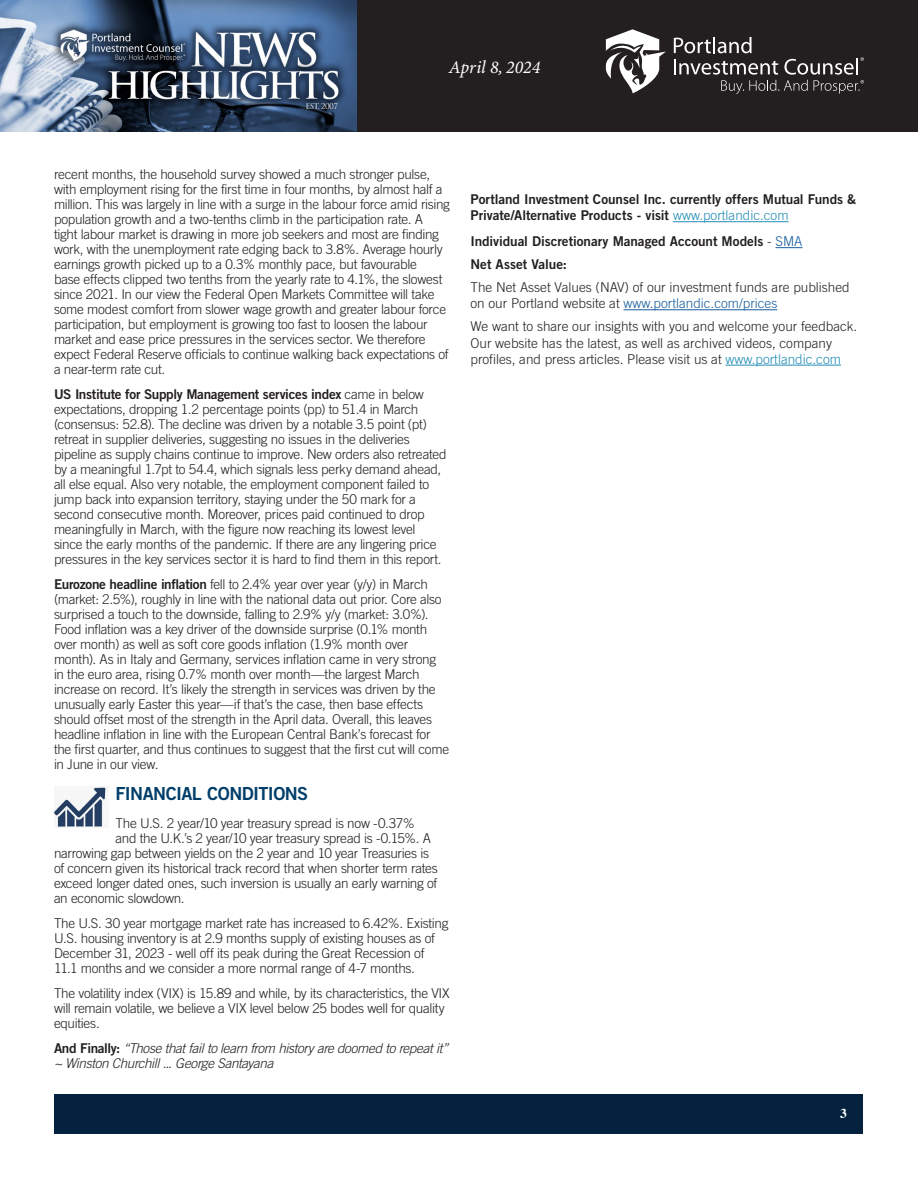
<style>
.page{position:relative;width:918px;height:1188px;background:#fff}
.page>*{position:absolute;margin:0;border:0;box-sizing:border-box;transform-origin:0 0}
.Article_-_Body{font:18px "Trade Gothic Bold Two";letter-spacing:-.03em;color:#003e69}
.t1{font:italic 18px "Minion Variable Concept";color:#fff}
.Article_-_Body-2{font:300 13.5px/15px "Trade Gothic";letter-spacing:-.02em;color:#231f20}
.Article_-_Body-3{font:300 13.5px/16.2px "Trade Gothic";color:#231f20}
.Article_-_Body-4{font:13.5px/16.2px "Trade Gothic Bold Two";letter-spacing:-.005em;color:#231f20}
.Article_-_Body-5{font:italic 300 13.5px/15px "Trade Gothic";letter-spacing:-.03em;color:#231f20}
.t2{font:700 13.5px "Times";color:#fff}
.s1{font-family:"Trade Gothic Bold Two";font-weight:400}
.s2{font-family:"Trade Gothic Bold Two";font-weight:400;font-style:normal}
.s3{font-family:"Trade Gothic";font-weight:300;color:#218cb6}
.s4{font-family:"Trade Gothic";font-weight:300}
.s5{font-family:"Trade Gothic";font-weight:300;color:#175d9e}
.s6{color:#175d9e}
.s7{color:#218cb6}
</style>
<div class="page">
<div style="left:356px;top:0;width:562px;height:132px;background:#231f20"></div>
<img style="left:0;top:0;width:356px;height:132px">
<svg style="left:674px;top:37px;width:190px;height:57px"></svg>
<svg style="left:606px;top:29px;width:60px;height:64px"></svg>
<div style="left:55px;top:1094px;width:808px;height:39px;background:#04213e"></div>
<img style="left:54px;top:787px;width:52px;height:40px">
<hr style="left:673px;top:221px;width:116px;height:1px;background:#218cb6">
<svg style="left:775px;top:247px;width:27px;height:1px"></svg>
<hr style="left:624px;top:309px;width:153px;height:1px;background:#175d9e">
<hr style="left:726px;top:365px;width:115px;height:1px;background:#218cb6">
<h1 class="t1" style="left:450px;top:55px;width:92px">April 8, 2024</h1>
<p class="Article_-_Body-2" style="left:54px;top:167px;width:398px">recent months, the household survey showed a much stronger pulse, with employment rising for the first time in four months, by almost half a million. This was largely in line with a surge in the labour force amid rising population growth and a two-tenths climb in the participation rate. A<br>tight labour market is drawing in more job seekers and most are finding work, with the unemployment rate edging back to 3.8%. Average hourly earnings growth picked up to a 0.3% monthly pace, but favourable<br>base effects clipped two tenths from the yearly rate to 4.1%, the slowest since 2021. In our view the Federal Open Markets Committee will take some modest comfort from slower wage growth and greater labour force participation, but employment is growing too fast to loosen the labour market and ease price pressures in the services sector. We therefore expect Federal Reserve officials to continue walking back expectations of a near-term rate cut.</p>
<p class="Article_-_Body-2" style="left:54px;top:386px;width:394px"><span class="s1">US Institute for Supply Management services index</span> came in below expectations, dropping 1.2 percentage points (pp) to 51.4 in March (consensus: 52.8). The decline was driven by a notable 3.5 point (pt) retreat in supplier deliveries, suggesting no issues in the deliveries pipeline as supply chains continue to improve. New orders also retreated by a meaningful 1.7pt to 54.4, which signals less perky demand ahead, all else equal. Also very notable, the employment component failed to jump back into expansion territory, staying under the 50 mark for a second consecutive month. Moreover, prices paid continued to drop meaningfully in March, with the figure now reaching its lowest level since the early months of the pandemic. If there are any lingering price pressures in the key services sector it is hard to find them in this report.</p>
<p class="Article_-_Body-2" style="left:54px;top:576px;width:397px"><span class="s1">Eurozone headline inflation</span> fell to 2.4% year over year (y/y) in March (market: 2.5%), roughly in line with the national data out prior. Core also surprised a touch to the downside, falling to 2.9% y/y (market: 3.0%).<br>Food inflation was a key driver of the downside surprise (0.1% month over month) as well as soft core goods inflation (1.9% month over month). As in Italy and Germany, services inflation came in very strong in the euro area, rising 0.7% month over month—the largest March increase on record. It’s likely the strength in services was driven by the unusually early Easter this year—if that’s the case, then base effects should offset most of the strength in the April data. Overall, this leaves headline inflation in line with the European Central Bank’s forecast for the first quarter, and thus continues to suggest that the first cut will come in June in our view.</p>
<p class="Article_-_Body" style="left:116px;top:782px;width:194px">FINANCIAL CONDITIONS</p>
<p class="Article_-_Body-2" style="left:116px;top:816px;width:301px">The U.S. 2 year/10 year treasury spread is now -0.37%</p>
<p class="Article_-_Body-2" style="left:116px;top:831px;width:317px">and the U.K.’s 2 year/10 year treasury spread is -0.15%. A</p>
<p class="Article_-_Body-2" style="left:54px;top:846px;width:377px">narrowing gap between yields on the 2 year and 10 year Treasuries is</p>
<p class="Article_-_Body-2" style="left:54px;top:861px;width:385px">of concern given its historical track record that when shorter term rates</p>
<p class="Article_-_Body-2" style="left:54px;top:876px;width:385px">exceed longer dated ones, such inversion is usually an early warning of</p>
<p class="Article_-_Body-2" style="left:54px;top:891px;width:132px">an economic slowdown.</p>
<p class="Article_-_Body-2" style="left:54px;top:916px;width:396px">The U.S. 30 year mortgage market rate has increased to 6.42%. Existing U.S. housing inventory is at 2.9 months supply of existing houses as of December 31, 2023 - well off its peak during the Great Recession of 11.1 months and we consider a more normal range of 4-7 months.</p>
<p class="Article_-_Body-2" style="left:54px;top:985px;width:397px">The volatility index (VIX) is 15.89 and while, by its characteristics, the VIX will remain volatile, we believe a VIX level below 25 bodes well for quality equities.</p>
<p class="Article_-_Body-5" style="left:54px;top:1040px;width:396px"><span class="s2">And Finally:</span> “Those that fail to learn from history are doomed to repeat it” ~ Winston Churchill ... George Santayana</p>
<p class="Article_-_Body-4" style="left:471px;top:191px;width:387px">Portland Investment Counsel Inc. currently offers Mutual Funds &amp;<br>Private/Alternative Products - visit <span class="s3">www.portlandic.com</span></p>
<p class="Article_-_Body-4" style="left:471px;top:233px;width:333px">Individual Discretionary Managed Account Models <span class="s4">-</span> <span class="s5">SMA</span></p>
<p class="Article_-_Body-4" style="left:471px;top:256px;width:98px">Net Asset Value:</p>
<p class="Article_-_Body-3" style="left:471px;top:279px;width:381px">The Net Asset Values (NAV) of our investment funds are published on our Portland website at <span class="s6">www.portlandic.com/prices</span></p>
<p class="Article_-_Body-3" style="left:471px;top:318px;width:388px">We want to share our insights with you and welcome your feedback.<br>Our website has the latest, as well as archived videos, company profiles, and press articles. Please visit us at <span class="s7">www.portlandic.com</span></p>
<p class="t2" style="left:840px;top:1100px;width:8px">3</p>
</div>
